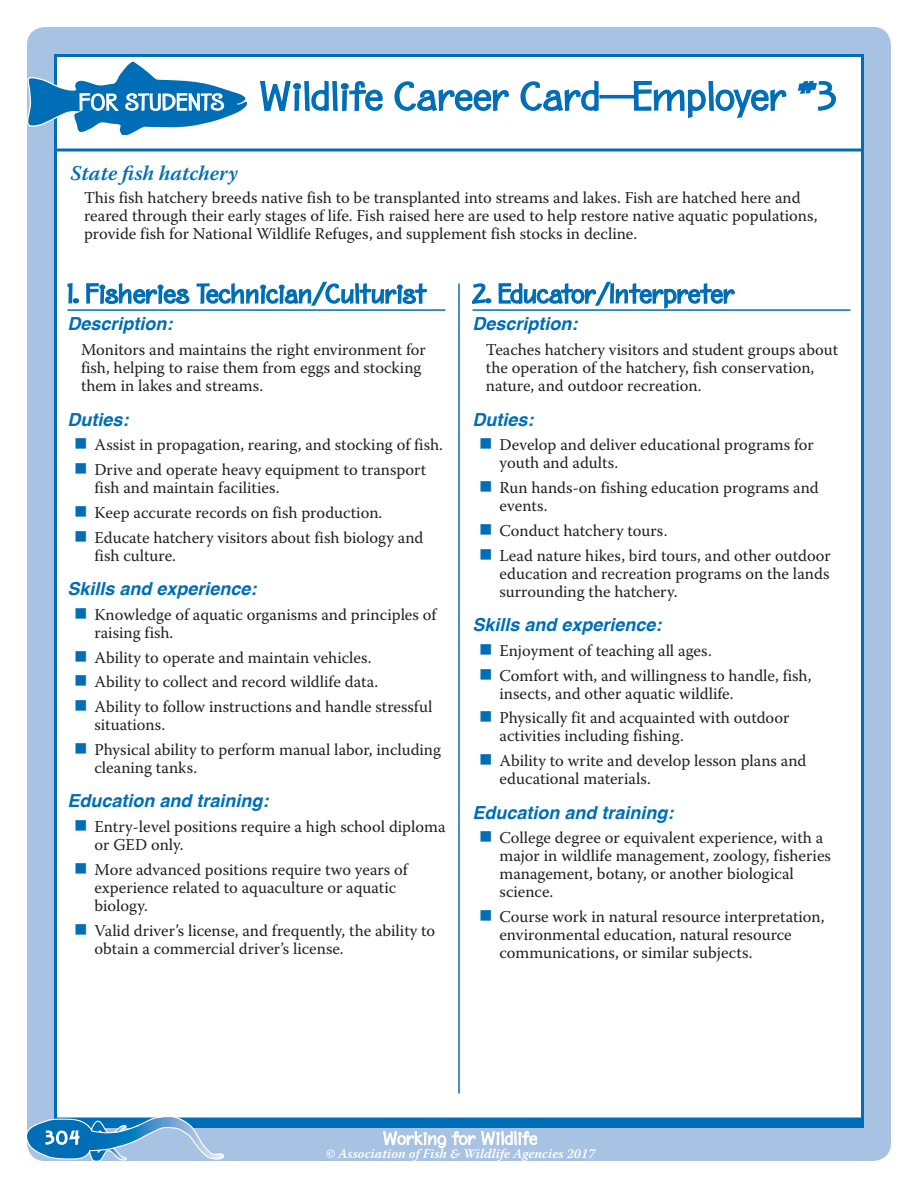
<style>
.page{position:relative;width:918px;height:1188px;background:#fff}
.page>*{position:absolute;margin:0;border:0;box-sizing:border-box;transform-origin:0 0}
.t1{font:36px "Birdlegs Md SG";letter-spacing:-.01em;color:#006eb6}
.tagline{font:italic 600 21px "Warnock Pro";color:#006eb6}
.subheader{font:italic 700 18px "Helvetica";color:#006eb6}
.body_text{font:16.5px/18px "Warnock Pro";color:#231f20}
.t2{font:italic 600 13.5px "Warnock Pro";color:#fff}
.s1{font-size:21px;color:#fff}
</style>
<div class="page">
<div style="left:27px;top:27px;width:864px;height:1134px;background:#a7c2e3;border-radius:18px"></div>
<div style="left:54px;top:54px;width:810px;height:1068px;background:#fff;border:3px solid #006eb6"></div>
<svg style="left:27px;top:60px;width:220px;height:75px"></svg>
<svg style="left:260px;top:80px;width:123px;height:32px"></svg>
<svg style="left:394px;top:81px;width:115px;height:30px"></svg>
<svg style="left:520px;top:80px;width:79px;height:32px"></svg>
<div style="left:599px;top:95px;width:35px;height:4px;border:2px solid #006eb6"></div>
<svg style="left:633px;top:80px;width:154px;height:39px"></svg>
<svg style="left:797px;top:80px;width:39px;height:31px"></svg>
<svg style="left:383px;top:1117px;width:155px;height:32px"></svg>
<hr style="left:68px;top:309px;width:378px;height:2px;background:#006eb6">
<hr style="left:472px;top:309px;width:378px;height:2px;background:#006eb6">
<svg style="left:472px;top:283px;width:19px;height:21px"></svg>
<svg style="left:498px;top:281px;width:238px;height:30px"></svg>
<div style="left:54px;top:1120px;width:810px;height:8px;background:#006eb6"></div>
<svg style="left:27px;top:1116px;width:197px;height:45px"></svg>
<hr style="left:458px;top:284px;width:2px;height:810px;background:#006eb6">
<svg style="left:67px;top:281px;width:361px;height:30px"></svg>
<p class="t1" style="left:79px;top:76px;width:759px"><span class="s1">FOR STUDENTS</span> Wildlife Career Card—Employer #3</p>
<p class="tagline" style="left:70px;top:161px;width:169px">State fish hatchery</p>
<p class="body_text" style="left:84px;top:188px;width:735px">This fish hatchery breeds native fish to be transplanted into streams and lakes. Fish are hatched here and reared through their early stages of life. Fish raised here are used to help restore native aquatic populations, provide fish for National Wildlife Refuges, and supplement fish stocks in decline.</p>
<p class="subheader" style="left:68px;top:309px;width:107px">Description:</p>
<p class="body_text" style="left:81px;top:340px;width:346px">Monitors and maintains the right environment for fish, helping to raise them from eggs and stocking them in lakes and streams.</p>
<p class="subheader" style="left:68px;top:404px;width:63px">Duties:</p>
<p class="body_text" style="left:94px;top:436px;width:350px">Assist in propagation, rearing, and stocking of fish.</p>
<p class="body_text" style="left:94px;top:460px;width:333px">Drive and operate heavy equipment to transport fish and maintain facilities.</p>
<p class="body_text" style="left:94px;top:503px;width:289px">Keep accurate records on fish production.</p>
<p class="body_text" style="left:94px;top:528px;width:331px">Educate hatchery visitors about fish biology and fish culture.</p>
<p class="subheader" style="left:68px;top:574px;width:191px">Skills and experience:</p>
<p class="body_text" style="left:94px;top:605px;width:343px">Knowledge of aquatic organisms and principles of raising fish.</p>
<p class="body_text" style="left:94px;top:648px;width:279px">Ability to operate and maintain vehicles.</p>
<p class="body_text" style="left:94px;top:673px;width:285px">Ability to collect and record wildlife data.</p>
<p class="body_text" style="left:94px;top:697px;width:339px">Ability to follow instructions and handle stressful situations.</p>
<p class="body_text" style="left:94px;top:740px;width:348px">Physical ability to perform manual labor, including cleaning tanks.</p>
<p class="subheader" style="left:68px;top:786px;width:203px">Education and training:</p>
<p class="body_text" style="left:94px;top:817px;width:353px">Entry-level positions require a high school diploma or GED only.</p>
<p class="body_text" style="left:94px;top:860px;width:315px">More advanced positions require two years of experience related to aquaculture or aquatic biology.</p>
<p class="body_text" style="left:94px;top:921px;width:342px">Valid driver’s license, and frequently, the ability to obtain a commercial driver’s license.</p>
<p class="subheader" style="left:472px;top:309px;width:107px">Description:</p>
<p class="body_text" style="left:486px;top:340px;width:354px">Teaches hatchery visitors and student groups about the operation of the hatchery, fish conservation, nature, and outdoor recreation.</p>
<p class="subheader" style="left:472px;top:404px;width:63px">Duties:</p>
<p class="body_text" style="left:499px;top:436px;width:316px">Develop and deliver educational programs for youth and adults.</p>
<p class="body_text" style="left:499px;top:478px;width:321px">Run hands-on fishing education programs and events.</p>
<p class="body_text" style="left:499px;top:521px;width:169px">Conduct hatchery tours.</p>
<p class="body_text" style="left:499px;top:546px;width:333px;text-align:justify">Lead nature hikes, bird tours, and other outdoor education and recreation programs on the lands surrounding the hatchery.</p>
<p class="subheader" style="left:472px;top:610px;width:191px">Skills and experience:</p>
<p class="body_text" style="left:499px;top:641px;width:214px">Enjoyment of teaching all ages.</p>
<p class="body_text" style="left:499px;top:666px;width:313px">Comfort with, and willingness to handle, fish, insects, and other aquatic wildlife.</p>
<p class="body_text" style="left:499px;top:709px;width:291px">Physically fit and acquainted with outdoor activities including fishing.</p>
<p class="body_text" style="left:499px;top:751px;width:309px">Ability to write and develop lesson plans and educational materials.</p>
<p class="subheader" style="left:472px;top:797px;width:203px">Education and training:</p>
<p class="body_text" style="left:499px;top:829px;width:333px">College degree or equivalent experience, with a major in wildlife management, zoology, fisheries management, botany, or another biological science.</p>
<p class="body_text" style="left:499px;top:907px;width:327px">Course work in natural resource interpretation, environmental education, natural resource communications, or similar subjects.</p>
<p class="t2" style="left:326px;top:1145px;width:271px">© Association of Fish &amp; Wildlife Agencies 2017</p>
</div>
